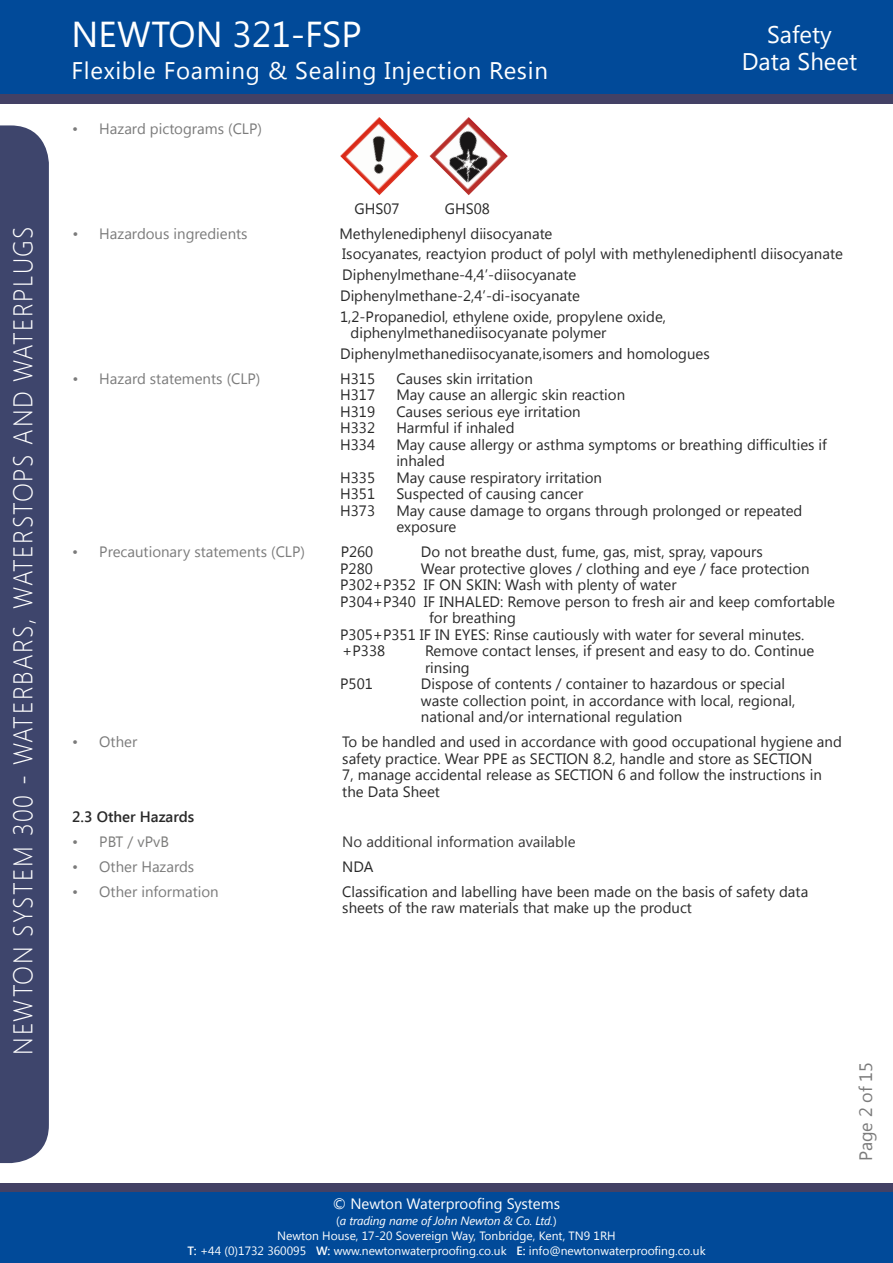
<style>
.page{position:relative;width:893px;height:1263px;background:#fff}
.page>*{position:absolute;margin:0;border:0;box-sizing:border-box;transform-origin:0 0}
.t1{font:36px "Segoe UI";color:#fff}
.t2{font:300 27px "Segoe UI";letter-spacing:.06em;color:#fff;scale:.92 1}
.t3{font:24px "Segoe UI";letter-spacing:.03em;color:#fff}
.t4{font:24px/27px "Segoe UI";color:#fff;text-align:center}
.t5{font:18px "Segoe UI";color:#7b7b7b}
.t6{font:15px/16.5px "Segoe UI";color:#292929}
.t7{font:15px "Segoe UI";color:#7b7b7b}
.t8{font:15px "Segoe UI";color:#383838}
.t9{font:15px "Segoe UI";color:#fff}
.t10{font:600 15px "Segoe UI";color:#292929}
.t11{font:15px "Segoe UI";color:#7c7c7b}
.t12{font:12px/15.6px "Segoe UI";color:#fff;text-align:center}
.s1{color:#383838}
.s2{font-style:italic}
.s3{font-weight:600}
</style>
<div class="page">
<div style="left:0;top:1191px;width:893px;height:72px;background:#014a99"></div>
<div style="left:0;top:1183px;width:893px;height:8px;background:#434165"></div>
<div style="left:0;top:0;width:893px;height:94px;background:#014a99"></div>
<div style="left:0;top:94px;width:893px;height:9px;background:#434165"></div>
<div style="left:0;top:125px;width:49px;height:1038px;background:#3e456c"></div>
<img style="left:340px;top:117px;width:78px;height:78px">
<img style="left:429px;top:117px;width:79px;height:78px">
<h2 class="t2" style="left:4px;top:1054px;width:902px;rotate:-90deg">NEWTON SYSTEM 300 - WATERBARS, WATERSTOPS AND WATERPLUGS</h2>
<h1 class="t1" style="left:71px;top:9px;width:292px">NEWTON 321-FSP</h1>
<h3 class="t3" style="left:71px;top:54px;width:478px">Flexible Foaming &amp; Sealing Injection Resin</h3>
<p class="t7" style="left:72px;top:118px;width:191px">• Hazard pictograms (CLP)</p>
<p class="t6" style="left:355px;top:199px;width:47px">GHS07</p>
<p class="t6" style="left:445px;top:199px;width:47px">GHS08</p>
<h3 class="t4" style="left:742px;top:20px;width:117px">Safety<br>Data Sheet</h3>
<p class="t7" style="left:72px;top:223px;width:177px">• Hazardous ingredients</p>
<p class="t6" style="left:339px;top:222px;width:505px;line-height:20.7px">Methylenediphenyl diisocyanate<br>Isocyanates, reactyion product of polyl with methylenediphentl diisocyanate Diphenylmethane-4,4’-diisocyanate<br>Diphenylmethane-2,4’-di-isocyanate<br>1,2-Propanediol, ethylene oxide, propylene oxide,</p>
<p class="t6" style="left:340px;top:322px;width:371px;line-height:20.7px;text-indent:10px">diphenylmethanediisocyanate polymer<br>Diphenylmethanediisocyanate,isomers and homologues</p>
<p class="t7" style="left:73px;top:368px;width:189px">• Hazard statements (CLP)</p>
<p class="t6" style="left:340px;top:369px;width:36px">H315</p>
<p class="t6" style="left:396px;top:369px;width:138px">Causes skin irritation</p>
<p class="t6" style="left:340px;top:386px;width:36px">H317</p>
<p class="t6" style="left:396px;top:386px;width:230px">May cause an allergic skin reaction</p>
<p class="t6" style="left:340px;top:402px;width:36px">H319</p>
<p class="t6" style="left:396px;top:402px;width:186px">Causes serious eye irritation</p>
<p class="t6" style="left:340px;top:419px;width:36px">H332</p>
<p class="t6" style="left:396px;top:419px;width:120px">Harmful if inhaled</p>
<p class="t6" style="left:340px;top:435px;width:36px">H334</p>
<p class="t6" style="left:396px;top:435px;width:432px">May cause allergy or asthma symptoms or breathing difficulties if inhaled</p>
<p class="t6" style="left:340px;top:468px;width:36px">H335</p>
<p class="t6" style="left:396px;top:468px;width:207px">May cause respiratory irritation</p>
<p class="t6" style="left:340px;top:485px;width:36px">H351</p>
<p class="t6" style="left:396px;top:485px;width:189px">Suspected of causing cancer</p>
<p class="t6" style="left:340px;top:501px;width:36px">H373</p>
<p class="t6" style="left:396px;top:501px;width:408px">May cause damage to organs through prolonged or repeated exposure</p>
<p class="t7" style="left:72px;top:541px;width:234px">• Precautionary statements (CLP)</p>
<p class="t6" style="left:341px;top:543px;width:34px">P260</p>
<p class="t6" style="left:421px;top:543px;width:343px">Do not breathe dust, fume, gas, mist, spray, vapours</p>
<p class="t6" style="left:340px;top:559px;width:34px">P280</p>
<p class="t6" style="left:421px;top:559px;width:390px">Wear protective gloves / clothing and eye / face protection</p>
<p class="t6" style="left:340px;top:576px;width:338px">P302+P352 IF ON SKIN: Wash with plenty of water</p>
<p class="t6" style="left:340px;top:592px;width:496px">P304+P340 IF INHALED: Remove person to fresh air and keep comfortable</p>
<p class="t6" style="left:429px;top:609px;width:88px">for breathing</p>
<p class="t6" style="left:340px;top:625px;width:466px">P305+P351 IF IN EYES: Rinse cautiously with water for several minutes.</p>
<p class="t6" style="left:342px;top:642px;width:44px">+P338</p>
<p class="t6" style="left:425px;top:642px;width:391px">Remove contact lenses, if present and easy to do. Continue rinsing</p>
<p class="t6" style="left:340px;top:675px;width:34px">P501</p>
<p class="t6" style="left:421px;top:675px;width:376px">Dispose of contents / container to hazardous or special waste collection point, in accordance with local, regional, national and/or international regulation</p>
<p class="t7" style="left:72px;top:731px;width:66px">• Other</p>
<p class="t6" style="left:342px;top:733px;width:501px"><span class="s1">T</span>o be handled and used in accordance with good occupational hygiene and safety practice. Wear PPE as SECTION 8.2, handle and store as SECTION<br>7, manage accidental release as SECTION 6 and follow the instructions in the Data Sheet</p>
<p class="t10" style="left:72px;top:806px;width:124px">2.3 Other Hazards</p>
<p class="t11" style="left:72px;top:831px;width:98px">• PBT / vPvB</p>
<p class="t8" style="left:342px;top:831px;width:235px">No additional information available</p>
<p class="t7" style="left:72px;top:856px;width:123px">• Other Hazards</p>
<p class="t6" style="left:342px;top:858px;width:33px">NDA</p>
<p class="t7" style="left:72px;top:881px;width:148px">• Other information</p>
<p class="t6" style="left:342px;top:883px;width:467px">Classification and labelling have been made on the basis of safety data sheets of the raw materials that make up the product</p>
<p class="t9" style="left:333px;top:1193px;width:229px">© Newton Waterproofing Systems</p>
<p class="t12" style="left:277px;top:1212px;width:340px">(<span class="s2">a trading name of John Newton &amp; Co. Ltd.</span>)<br>Newton House, 17-20 Sovereign Way, Tonbridge, Kent, TN9 1RH</p>
<p class="t12" style="left:187px;top:1242px;width:520px"><span class="s3">T:</span> +44 (0)1732 360095 <span class="s3">W:</span> www.newtonwaterproofing.co.uk <span class="s3">E:</span> info@newtonwaterproofing.co.uk</p>
<p class="t5" style="left:853px;top:1161px;width:100px;rotate:-90deg">Page 2 of 15</p>
</div>
